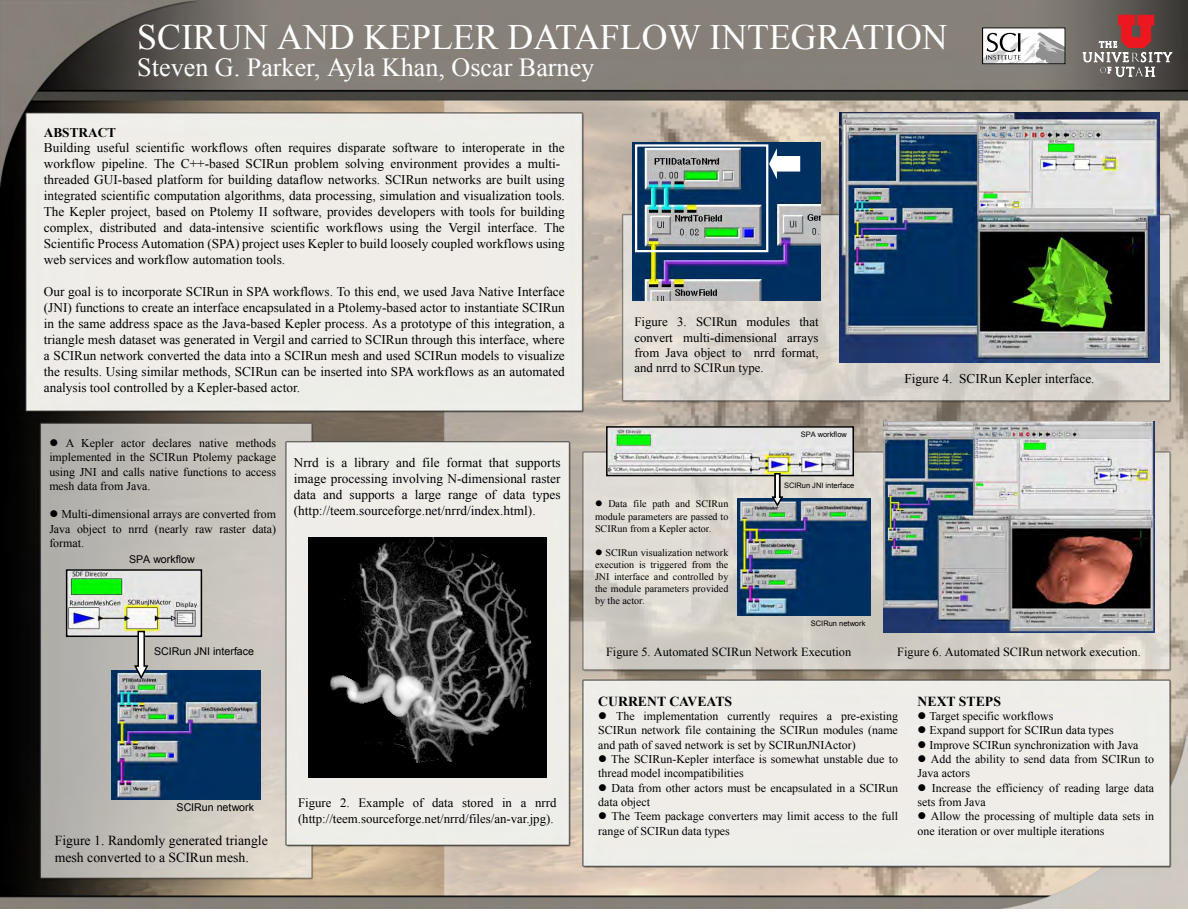
<style>
.page{position:relative;width:1188px;height:918px;background:#fff}
.page>*{position:absolute;margin:0;border:0;box-sizing:border-box;transform-origin:0 0}
.t1{font:35.7px "Times New Roman";color:#fff}
.t2{font:26.1px "Times New Roman";color:#fff}
.t3{font:13.8px/16.5px "Times New Roman";color:#000}
.t4{font:700 13.8px "Times New Roman";color:#000}
.t5{font:13.35px/15.9px "Times New Roman";color:#000;text-align:justify}
.t6{font:700 13.35px "Times New Roman";color:#000}
.t7{font:12.9px/15.5px "Times New Roman";color:#000}
.t8{font:12.3px "Times New Roman";color:#000}
.t9{font:11.85px/14.2px "Times New Roman";color:#000}
.t10{font:10.65px "Arial";color:#000}
.t11{font:10.05px/12.1px "Times New Roman";color:#000;text-align:justify}
.t12{font:7.5px "Arial";color:#000}
</style>
<div class="page">
<img style="left:0;top:0;width:1188px;height:908px">
<img style="left:69px;top:572px;width:130px;height:62px">
<img style="left:112px;top:671px;width:148px;height:129px">
<img style="left:308px;top:538px;width:238px;height:240px">
<img style="left:632px;top:143px;width:189px;height:158px">
<svg style="left:769px;top:148px;width:31px;height:31px"></svg>
<div style="left:635px;top:144px;width:133px;height:108px;border:2px solid #fff"></div>
<img style="left:840px;top:113px;width:320px;height:249px">
<img style="left:738px;top:499px;width:132px;height:117px">
<img style="left:609px;top:429px;width:242px;height:44px">
<div style="left:606px;top:426px;width:248px;height:50px;border:2px solid #000"></div>
<svg style="left:771px;top:472px;width:12px;height:33px"></svg>
<img style="left:883px;top:422px;width:272px;height:210px">
<div style="left:66px;top:569px;width:136px;height:68px;border:2px solid #000"></div>
<svg style="left:134px;top:630px;width:15px;height:48px"></svg>
<svg style="left:983px;top:28px;width:82px;height:36px"></svg>
<svg style="left:984px;top:32px;width:80px;height:30px"></svg>
<svg style="left:1083px;top:14px;width:89px;height:63px;background:#855f5d"></svg>
<h1 class="t1" style="left:137px;top:13px;width:812px">SCIRUN AND KEPLER DATAFLOW INTEGRATION</h1>
<h2 class="t2" style="left:137px;top:50px;width:459px">Steven G. Parker, Ayla Khan, Oscar Barney</h2>
<p class="t6" style="left:44px;top:123px;width:74px">ABSTRACT</p>
<p class="t5" style="left:44px;top:140px;width:523px;text-align:left">Building useful scientific workflows often requires disparate software to interoperate in the workflow pipeline. The C++-based SCIRun problem solving environment provides a multi&shy;threaded GUI-based platform for building dataflow networks. SCIRun networks are built using integrated scientific computation algorithms, data processing, simulation and visualization tools.<br>The Kepler project, based on Ptolemy II software, provides developers with tools for building complex, distributed and data-intensive scientific workflows using the Vergil interface. The Scientific Process Automation (SPA) project uses Kepler to build loosely coupled workflows using web services and workflow automation tools.</p>
<p class="t5" style="left:44px;top:283px;width:523px">Our goal is to incorporate SCIRun in SPA workflows. To this end, we used Java Native Interface (JNI) functions to create an interface encapsulated in a Ptolemy-based actor to instantiate SCIRun in the same address space as the Java-based Kepler process. As a prototype of this integration, a triangle mesh dataset was generated in Vergil and carried to SCIRun through this interface, where a SCIRun network converted the data into a SCIRun mesh and used SCIRun models to visualize the results. Using similar methods, SCIRun can be inserted into SPA workflows as an automated analysis tool controlled by a Kepler-based actor.</p>
<p class="t9" style="left:49px;top:436px;width:228px;text-align:justify">● A Kepler actor declares native methods implemented in the SCIRun Ptolemy package using JNI and calls native functions to access mesh data from Java.</p>
<p class="t9" style="left:49px;top:507px;width:228px;text-align:justify">● Multi-dimensional arrays are converted from Java object to nrrd (nearly raw raster data) format.</p>
<p class="t10" style="left:129px;top:552px;width:67px">SPA workflow</p>
<p class="t5" style="left:294px;top:454px;width:268px">Nrrd is a library and file format that supports image processing involving N-dimensional raster data and supports a large range of data types (http://teem.sourceforge.net/nrrd/index.html).</p>
<p class="t10" style="left:154px;top:644px;width:101px">SCIRun JNI interface</p>
<p class="t10" style="left:177px;top:800px;width:79px">SCIRun network</p>
<p class="t3" style="left:55px;top:832px;width:215px">Figure 1. Randomly generated triangle mesh converted to a SCIRun mesh.</p>
<p class="t7" style="left:298px;top:795px;width:260px">Figure 2. Example of data stored in a nrrd (http://teem.sourceforge.net/nrrd/files/an-var.jpg).</p>
<p class="t7" style="left:634px;top:314px;width:186px;text-align:justify">Figure 3. SCIRun modules that convert multi-dimensional arrays from Java object to nrrd format, and nrrd to SCIRun type.</p>
<p class="t12" style="left:801px;top:430px;width:48px">SPA workflow</p>
<p class="t11" style="left:595px;top:498px;width:135px">● Data file path and SCIRun module parameters are passed to SCIRun from a Kepler actor.</p>
<p class="t11" style="left:595px;top:546px;width:135px">● SCIRun visualization network execution is triggered from the JNI interface and controlled by the module parameters provided by the actor.</p>
<p class="t12" style="left:784px;top:481px;width:72px">SCIRun JNI interface</p>
<p class="t12" style="left:811px;top:618px;width:56px">SCIRun network</p>
<p class="t5" style="left:905px;top:371px;width:192px">Figure 4. SCIRun Kepler interface.</p>
<p class="t8" style="left:606px;top:643px;width:247px">Figure 5. Automated SCIRun Network Execution</p>
<p class="t8" style="left:897px;top:643px;width:245px">Figure 6. Automated SCIRun network execution.</p>
<p class="t4" style="left:598px;top:692px;width:136px">CURRENT CAVEATS</p>
<p class="t9" style="left:598px;top:709px;width:301px;text-align:justify">● The implementation currently requires a pre-existing SCIRun network file containing the SCIRun modules (name and path of saved network is set by SCIRunJNIActor)</p>
<p class="t9" style="left:598px;top:752px;width:301px">● The SCIRun-Kepler interface is somewhat unstable due to thread model incompatibilities</p>
<p class="t9" style="left:598px;top:780px;width:301px">● Data from other actors must be encapsulated in a SCIRun data object</p>
<p class="t9" style="left:598px;top:809px;width:301px">● The Teem package converters may limit access to the full range of SCIRun data types</p>
<p class="t4" style="left:918px;top:692px;width:85px">NEXT STEPS</p>
<p class="t9" style="left:918px;top:709px;width:137px">● Target specific workflows</p>
<p class="t9" style="left:918px;top:723px;width:198px">● Expand support for SCIRun data types</p>
<p class="t9" style="left:918px;top:737px;width:222px">● Improve SCIRun synchronization with Java</p>
<p class="t9" style="left:918px;top:752px;width:238px">● Add the ability to send data from SCIRun to<br>Java actors</p>
<p class="t9" style="left:918px;top:780px;width:238px">● Increase the efficiency of reading large data sets from Java</p>
<p class="t9" style="left:918px;top:809px;width:238px">● Allow the processing of multiple data sets in one iteration or over multiple iterations</p>
</div>
